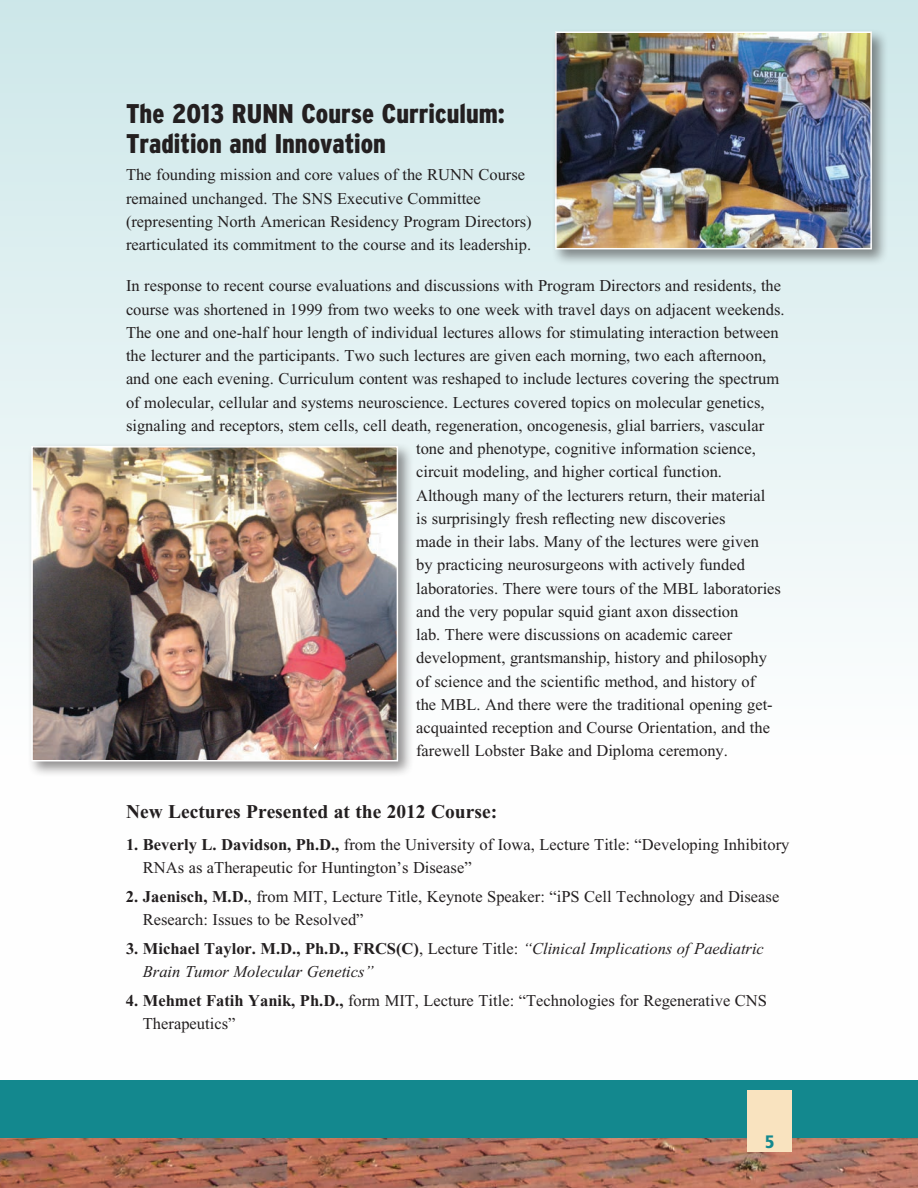
<style>
.page{position:relative;width:918px;height:1188px;background:#fff}
.page>*{position:absolute;margin:0;border:0;box-sizing:border-box;transform-origin:0 0}
.t1{font:900 condensed 27px/30px "Interstate";color:#231f20}
.t2{font:700 19.5px "Times New Roman";color:#231f20}
.t3{font:900 condensed 18px "Frutiger";color:#13888e}
.t4{font:16.5px/23.2px "Times New Roman";color:#231f20}
.t5{font:italic 16.5px/23.2px "Times New Roman";color:#231f20}
.s1{font-weight:700}
.s2{font-weight:700;font-style:normal}
.s3{font-style:normal}
</style>
<div class="page">
<img style="left:0;top:1138px;width:918px;height:50px">
<div style="left:0;top:0;width:917px;height:1090px;background:linear-gradient(to bottom,#d1e9eb,#fff)"></div>
<div style="left:0;top:1080px;width:918px;height:58px;background:#13888e"></div>
<div style="left:747px;top:1090px;width:45px;height:62px;background:#f9e3bf"></div>
<div style="left:551px;top:28px;width:337px;height:238px;background:#231f20;opacity:.5"></div>
<img style="left:558px;top:35px;width:311px;height:211px">
<div style="left:555px;top:32px;width:317px;height:217px;border:2px solid #fff"></div>
<div style="left:28px;top:442px;width:387px;height:336px;background:#231f20;opacity:.5"></div>
<img style="left:34px;top:449px;width:361px;height:309px">
<div style="left:31px;top:446px;width:367px;height:315px;border:2px solid #fff"></div>
<h1 class="t1" style="left:126px;top:98px;width:380px">The 2013 RUNN Course Curriculum:<br>Tradition and Innovation</h1>
<p class="t4" style="left:126px;top:163px;width:407px">The founding mission and core values of the RUNN Course remained unchanged. The SNS Executive Committee (representing North American Residency Program Directors) rearticulated its commitment to the course and its leadership.</p>
<p class="t4" style="left:126px;top:274px;width:657px">In response to recent course evaluations and discussions with Program Directors and residents, the</p>
<p class="t4" style="left:126px;top:297px;width:660px">course was shortened in 1999 from two weeks to one week with travel days on adjacent weekends.</p>
<p class="t4" style="left:126px;top:321px;width:654px">The one and one-half hour length of individual lectures allows for stimulating interaction between</p>
<p class="t4" style="left:126px;top:344px;width:642px">the lecturer and the participants. Two such lectures are given each morning, two each afternoon,</p>
<p class="t4" style="left:126px;top:367px;width:655px">and one each evening. Curriculum content was reshaped to include lectures covering the spectrum</p>
<p class="t4" style="left:126px;top:390px;width:640px">of molecular, cellular and systems neuroscience. Lectures covered topics on molecular genetics,</p>
<p class="t4" style="left:126px;top:414px;width:640px">signaling and receptors, stem cells, cell death, regeneration, oncogenesis, glial barriers, vascular</p>
<p class="t4" style="left:416px;top:437px;width:341px">tone and phenotype, cognitive information science,</p>
<p class="t4" style="left:416px;top:460px;width:307px">circuit modeling, and higher cortical function.</p>
<p class="t4" style="left:416px;top:483px;width:351px">Although many of the lecturers return, their material</p>
<p class="t4" style="left:416px;top:507px;width:311px">is surprisingly fresh reflecting new discoveries</p>
<p class="t4" style="left:416px;top:530px;width:344px">made in their labs. Many of the lectures were given</p>
<p class="t4" style="left:416px;top:553px;width:330px">by practicing neurosurgeons with actively funded</p>
<p class="t4" style="left:416px;top:576px;width:366px">laboratories. There were tours of the MBL laboratories</p>
<p class="t4" style="left:416px;top:600px;width:324px">and the very popular squid giant axon dissection</p>
<p class="t4" style="left:416px;top:623px;width:318px">lab. There were discussions on academic career</p>
<p class="t4" style="left:416px;top:646px;width:352px">development, grantsmanship, history and philosophy</p>
<p class="t4" style="left:416px;top:669px;width:341px">of science and the scientific method, and history of</p>
<p class="t4" style="left:416px;top:693px;width:358px">the MBL. And there were the traditional opening get-</p>
<p class="t4" style="left:416px;top:716px;width:355px">acquainted reception and Course Orientation, and the</p>
<p class="t4" style="left:416px;top:739px;width:313px">farewell Lobster Bake and Diploma ceremony.</p>
<p class="t2" style="left:126px;top:801px;width:373px">New Lectures Presented at the 2012 Course:</p>
<p class="t4" style="left:143px;top:833px;width:648px;text-indent:-17px"><span class="s1">1. Beverly L. Davidson, Ph.D.,</span> from the University of Iowa, Lecture Title: “Developing Inhibitory<br>RNAs as aTherapeutic for Huntington’s Disease”</p>
<p class="t4" style="left:143px;top:885px;width:638px;text-indent:-17px"><span class="s1">2. Jaenisch, M.D.</span>, from MIT, Lecture Title, Keynote Speaker: “iPS Cell Technology and Disease<br>Research: Issues to be Resolved”</p>
<p class="t5" style="left:143px;top:937px;width:623px;text-indent:-17px"><span class="s2">3. Michael Taylor. M.D., Ph.D., FRCS(C)</span><span class="s3">, Lecture Title:</span> “Clinical Implications of Paediatric<br>Brain Tumor Molecular Genetics”</p>
<p class="t4" style="left:143px;top:989px;width:626px;text-indent:-17px"><span class="s1">4. Mehmet Fatih Yanik, Ph.D.,</span> form MIT, Lecture Title: “Technologies for Regenerative CNS<br>Therapeutics”</p>
<p class="t3" style="left:765px;top:1130px;width:11px">5</p>
</div>
